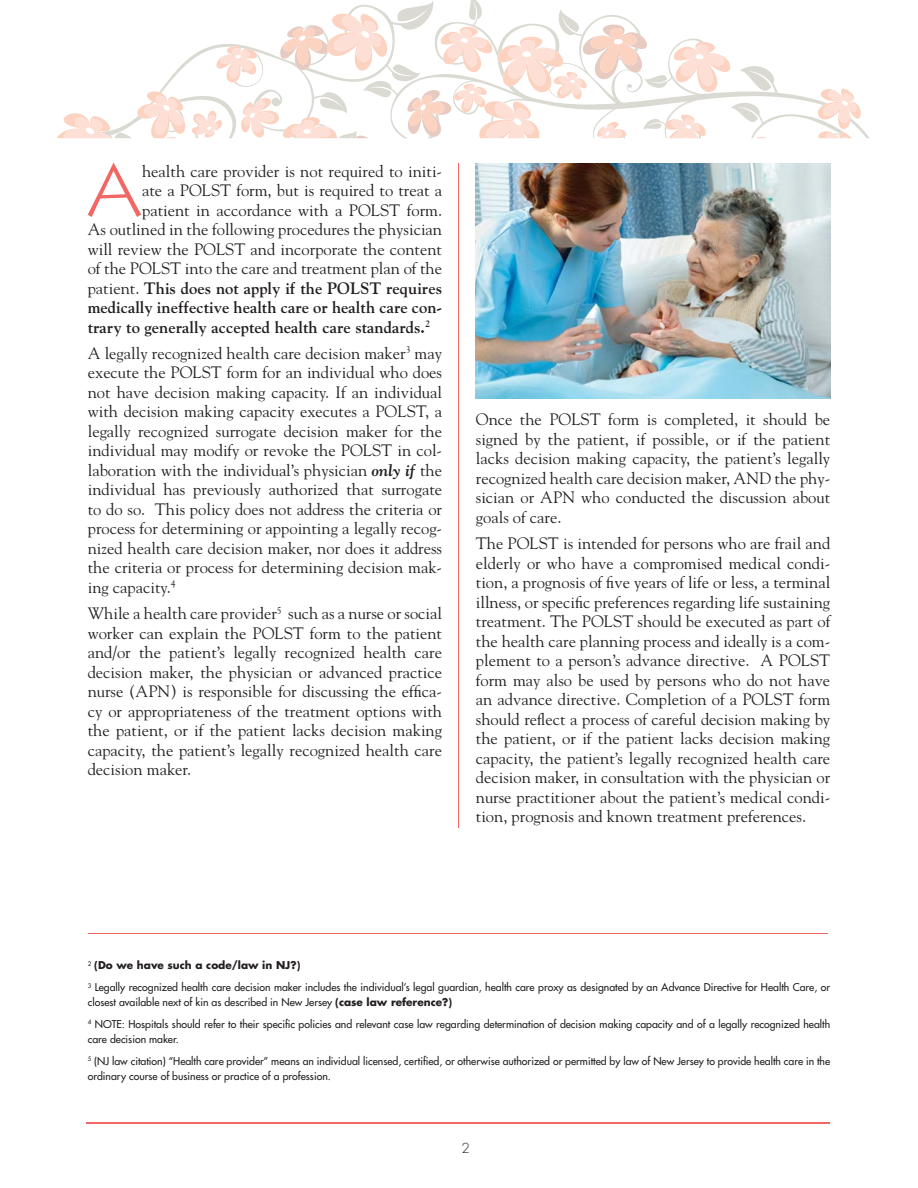
<style>
.page{position:relative;width:918px;height:1188px;background:#fff}
.page>*{position:absolute;margin:0;border:0;box-sizing:border-box;transform-origin:0 0}
.t1{font:300 71.85px "Lithos";color:#f26764}
.t2{font:16.5px/19.5px "Goudy";color:#231f20;text-align:justify}
.t3{font:700 16.5px "Goudy";color:#231f20}
.t4{font:300 13.5px "Futura";color:#231f20}
.t5{font:10.5px/21.8px "Futura";color:#231f20}
.s1{font-weight:400}
.s2{font-weight:700;font-style:italic}
.s3{font-weight:700}
</style>
<div class="page">
<hr style="left:86px;top:1122px;width:743px;height:1px;background:#f26764">
<svg style="left:111px;top:0;width:759px;height:138px"></svg>
<svg style="left:237px;top:98px;width:100px;height:40px"></svg>
<svg style="left:216px;top:46px;width:43px;height:37px"></svg>
<svg style="left:57px;top:113px;width:54px;height:25px"></svg>
<svg style="left:355px;top:136px;width:14px;height:2px"></svg>
<svg style="left:277px;top:14px;width:111px;height:57px"></svg>
<svg style="left:672px;top:42px;width:60px;height:50px"></svg>
<svg style="left:137px;top:91px;width:85px;height:47px"></svg>
<svg style="left:814px;top:89px;width:47px;height:49px"></svg>
<svg style="left:665px;top:115px;width:41px;height:23px"></svg>
<svg style="left:403px;top:25px;width:245px;height:113px"></svg>
<hr style="left:458px;top:164px;width:1px;height:664px;background:#f26764">
<img style="left:476px;top:163px;width:354px;height:236px">
<hr style="left:88px;top:933px;width:739px;height:1px;background:#f26764">
<h1 class="t1" style="left:86px;top:149px;width:57px">A</h1>
<p class="t2" style="left:142px;top:162px;width:302px">health care provider is not required to initi-</p>
<p class="t2" style="left:142px;top:182px;width:302px">ate a POLST form, but is required to treat a</p>
<p class="t2" style="left:142px;top:201px;width:302px">patient in accordance with a POLST form.</p>
<p class="t2" style="left:88px;top:221px;width:356px">As outlined in the following procedures the physician</p>
<p class="t2" style="left:88px;top:240px;width:356px">will review the POLST and incorporate the content</p>
<p class="t2" style="left:88px;top:260px;width:356px">of the POLST into the care and treatment plan of the</p>
<p class="t3" style="left:88px;top:281px;width:356px"><span class="s1">patient.</span> This does not apply if the POLST requires</p>
<p class="t3" style="left:88px;top:301px;width:356px">medically ineffective health care or health care con-</p>
<p class="t3" style="left:88px;top:320px;width:344px">trary to generally accepted health care standards.<sup>2</sup></p>
<p class="t2" style="left:88px;top:345px;width:356px">A legally recognized health care decision maker<sup>3</sup> may execute the POLST form for an individual who does not have decision making capacity. If an individual with decision making capacity executes a POLST, a legally recognized surrogate decision maker for the individual may modify or revoke the POLST in col&shy;laboration with the individual’s physician <span class="s2">only if</span> the individual has previously authorized that surrogate to do so. This policy does not address the criteria or process for determining or appointing a legally recog&shy;nized health care decision maker, nor does it address the criteria or process for determining decision mak&shy;ing capacity.<sup>4</sup></p>
<p class="t2" style="left:88px;top:605px;width:356px">While a health care provider<sup>5</sup> such as a nurse or social worker can explain the POLST form to the patient and/or the patient’s legally recognized health care decision maker, the physician or advanced practice nurse (APN) is responsible for discussing the effica&shy;cy or appropriateness of the treatment options with the patient, or if the patient lacks decision making capacity, the patient’s legally recognized health care decision maker.</p>
<p class="t2" style="left:476px;top:411px;width:356px">Once the POLST form is completed, it should be signed by the patient, if possible, or if the patient lacks decision making capacity, the patient’s legally recognized health care decision maker, AND the phy&shy;sician or APN who conducted the discussion about goals of care.</p>
<p class="t2" style="left:476px;top:535px;width:356px">The POLST is intended for persons who are frail and elderly or who have a compromised medical condi&shy;tion, a prognosis of five years of life or less, a terminal illness, or specific preferences regarding life sustaining treatment. The POLST should be executed as part of the health care planning process and ideally is a com&shy;plement to a person’s advance directive. A POLST form may also be used by persons who do not have an advance directive. Completion of a POLST form should reflect a process of careful decision making by the patient, or if the patient lacks decision making capacity, the patient’s legally recognized health care decision maker, in consultation with the physician or nurse practitioner about the patient’s medical condi&shy;tion, prognosis and known treatment preferences.</p>
<p class="t5" style="left:88px;top:955px;width:744px"><sup>2</sup> <span class="s3">(Do we have such a code/law in NJ?)<br></span><sup>3</sup> Legally recognized health care decision maker includes the individual’s legal guardian, health care proxy as designated by an Advance Directive for Health Care, or</p>
<p class="t5" style="left:88px;top:992px;width:744px">closest available next of kin as described in New Jersey <span class="s3">(case law reference?)<br></span><sup>4</sup> NOTE: Hospitals should refer to their specific policies and relevant case law regarding determination of decision making capacity and of a legally recognized health</p>
<p class="t5" style="left:88px;top:1029px;width:744px">care decision maker.<br><sup>5</sup> (NJ law citation) “Health care provider” means an individual licensed, certified, or otherwise authorized or permitted by law of New Jersey to provide health care in the</p>
<p class="t5" style="left:88px;top:1066px;width:245px">ordinary course of business or practice of a profession.</p>
<p class="t4" style="left:461px;top:1142px;width:10px">2</p>
</div>
